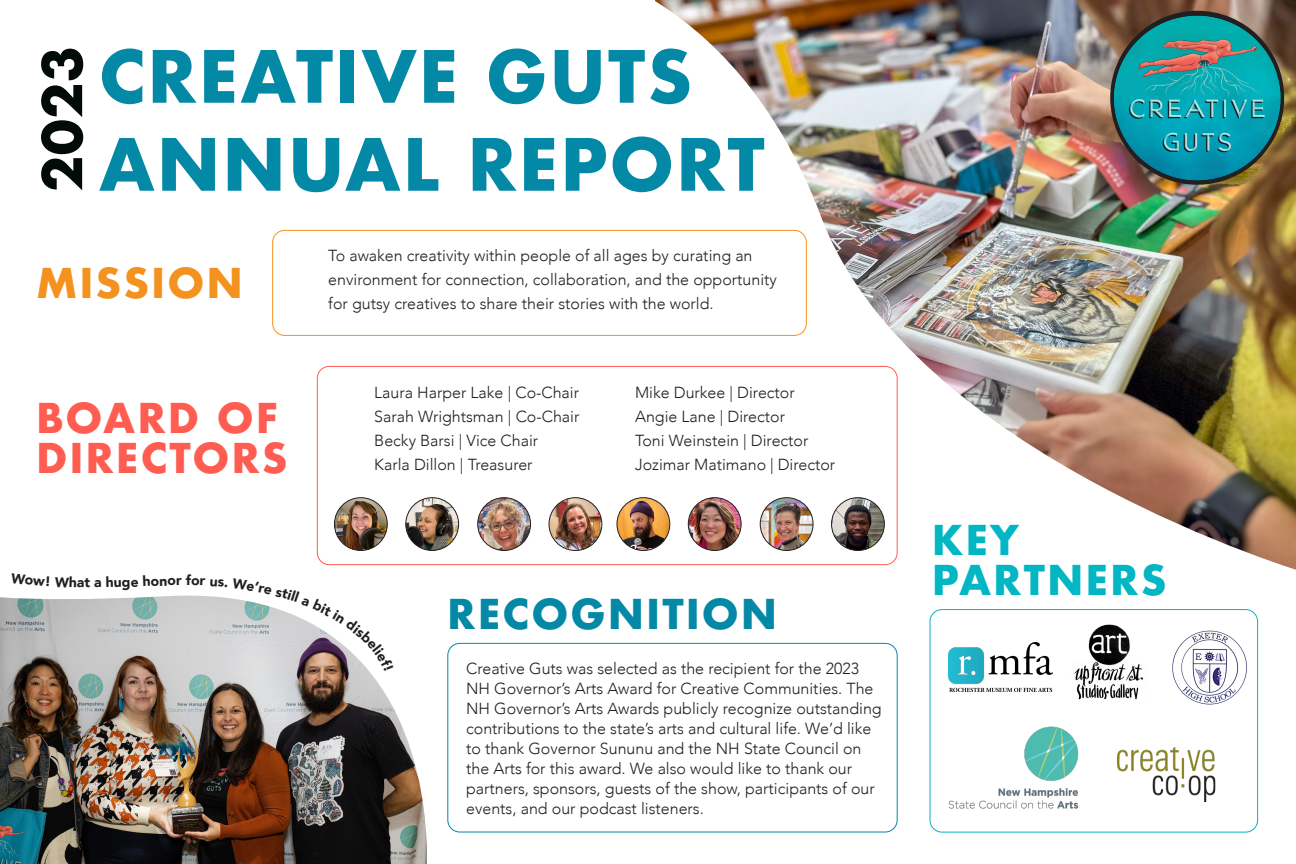
<style>
.page{position:relative;width:1296px;height:864px;background:#fff}
.page>*{position:absolute;margin:0;border:0;box-sizing:border-box;transform-origin:0 0}
.t1{font:700 70px "Futura";letter-spacing:.025em;color:#0389a6}
.t2{font:700 53px "Futura";color:#030b07}
.t3{font:700 40px "Futura";letter-spacing:.05em;color:#ff5c52}
.t4{font:700 40px "Futura";letter-spacing:.05em;color:#03b6c4}
.t5{font:700 40px "Futura";letter-spacing:.05em;color:#0389a6}
.t6{font:700 40px "Futura";letter-spacing:.05em;color:#f4921f}
.t7{font:300 16px/20px "Avenir";color:#231f20}
.t8{font:900 14px "Avenir";color:#231f20}
</style>
<div class="page">
<img style="left:488px;top:0;width:808px;height:678px">
<img style="left:0;top:547px;width:513px;height:317px">
<img style="left:948px;top:643px;width:104px;height:48px">
<img style="left:1072px;top:624px;width:75px;height:75px">
<img style="left:1117px;top:747px;width:99px;height:55px">
<img style="left:1166px;top:628px;width:83px;height:77px">
<img style="left:948px;top:726px;width:131px;height:83px">
<div style="left:317px;top:366px;width:581px;height:199px;border:1px solid #ff5c52;border-radius:12px"></div>
<div style="left:272px;top:230px;width:535px;height:106px;border:1px solid #f4921f;border-radius:12px"></div>
<div style="left:929px;top:609px;width:329px;height:224px;border:1px solid #03b6c4;border-radius:12px"></div>
<div style="left:447px;top:643px;width:451px;height:190px;border:1px solid #0389a6;border-radius:12px"></div>
<img style="left:1114px;top:15px;width:167px;height:165px">
<img style="left:334px;top:498px;width:53px;height:52px;border-radius:26px">
<div style="left:334px;top:497px;width:54px;height:54px;border:1px solid #231f20;border-radius:50%"></div>
<img style="left:406px;top:498px;width:53px;height:52px;border-radius:26px">
<div style="left:405px;top:497px;width:54px;height:54px;border:1px solid #231f20;border-radius:50%"></div>
<img style="left:478px;top:498px;width:53px;height:52px;border-radius:26px">
<div style="left:477px;top:497px;width:54px;height:54px;border:1px solid #231f20;border-radius:50%"></div>
<img style="left:549px;top:498px;width:53px;height:52px;border-radius:26px">
<div style="left:549px;top:497px;width:53px;height:54px;border:1px solid #231f20;border-radius:50%"></div>
<img style="left:617px;top:498px;width:53px;height:52px;border-radius:26px">
<div style="left:617px;top:497px;width:53px;height:54px;border:1px solid #231f20;border-radius:50%"></div>
<img style="left:688px;top:498px;width:53px;height:52px;border-radius:26px">
<div style="left:688px;top:497px;width:54px;height:54px;border:1px solid #231f20;border-radius:50%"></div>
<img style="left:760px;top:498px;width:53px;height:52px;border-radius:26px">
<div style="left:760px;top:497px;width:53px;height:54px;border:1px solid #231f20;border-radius:50%"></div>
<img style="left:832px;top:498px;width:52px;height:52px;border-radius:26px">
<div style="left:831px;top:497px;width:54px;height:54px;border:1px solid #231f20;border-radius:50%"></div>
<svg style="left:11px;top:573px;width:38px;height:13px"></svg>
<svg style="left:55px;top:577px;width:29px;height:11px"></svg>
<svg style="left:106px;top:577px;width:7px;height:10px"></svg>
<svg style="left:168px;top:578px;width:8px;height:7px"></svg>
<svg style="left:192px;top:578px;width:202px;height:94px"></svg>
<p class="t2" style="left:24px;top:192px;width:147px;rotate:-90deg">2023</p>
<p class="t1" style="left:99px;top:26px;width:595px">CREATIVE GUTS</p>
<p class="t1" style="left:99px;top:114px;width:667px">ANNUAL REPORT</p>
<p class="t6" style="left:36px;top:254px;width:208px">MISSION</p>
<p class="t3" style="left:36px;top:389px;width:243px">BOARD OF</p>
<p class="t3" style="left:36px;top:429px;width:253px">DIRECTORS</p>
<p class="t8" style="left:84px;top:571px;width:19px">t a</p>
<p class="t8" style="left:113px;top:570px;width:55px;rotate:-2deg">uge hon</p>
<p class="t8" style="left:176px;top:568px;width:17px">r f</p>
<p class="t7" style="left:328px;top:243px;width:450px;line-height:24px">To awaken creativity within people of all ages by curating an environment for connection, collaboration, and the opportunity for gutsy creatives to share their stories with the world.</p>
<p class="t7" style="left:374px;top:382px;width:206px">Laura Harper Lake | Co-Chair</p>
<p class="t7" style="left:374px;top:406px;width:207px">Sarah Wrightsman | Co-Chair</p>
<p class="t7" style="left:374px;top:430px;width:165px">Becky Barsi | Vice Chair</p>
<p class="t7" style="left:374px;top:454px;width:160px">Karla Dillon | Treasurer</p>
<p class="t7" style="left:635px;top:382px;width:161px">Mike Durkee | Director</p>
<p class="t7" style="left:635px;top:406px;width:151px">Angie Lane | Director</p>
<p class="t7" style="left:635px;top:430px;width:175px">Toni Weinstein | Director</p>
<p class="t7" style="left:635px;top:454px;width:202px">Jozimar Matimano | Director</p>
<p class="t5" style="left:447px;top:586px;width:332px">RECOGNITION</p>
<p class="t7" style="left:466px;top:658px;width:417px">Creative Guts was selected as the recipient for the 2023<br>NH Governor’s Arts Award for Creative Communities. The NH Governor’s Arts Awards publicly recognize outstanding contributions to the state’s arts and cultural life. We’d like to thank Governor Sununu and the NH State Council on the Arts for this award. We also would like to thank our partners, sponsors, guests of the show, participants of our events, and our podcast listeners.</p>
<p class="t4" style="left:932px;top:511px;width:89px">KEY</p>
<p class="t4" style="left:932px;top:551px;width:236px">PARTNERS</p>
</div>
